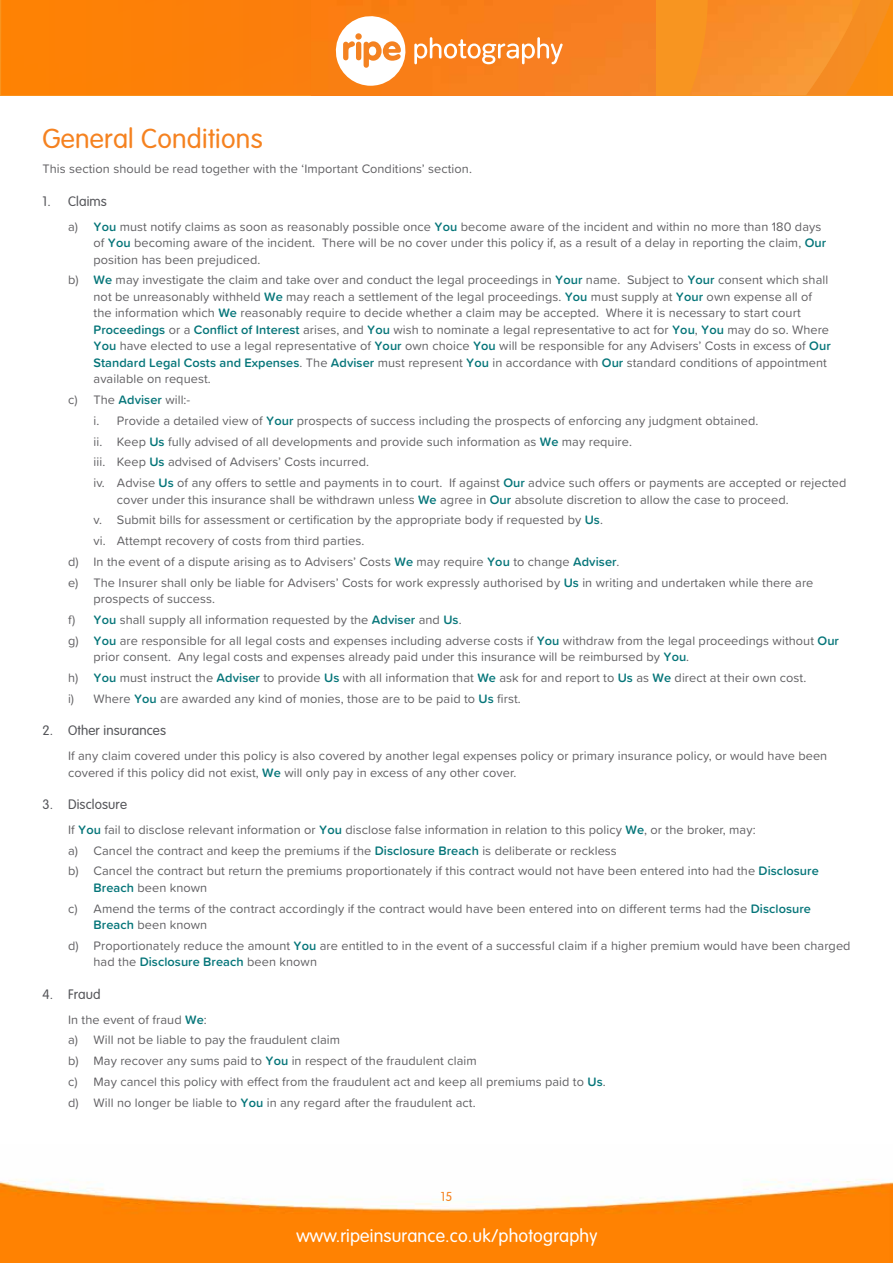
<style>
.page{position:relative;width:893px;height:1263px;background:#fff}
.page>*{position:absolute;margin:0;border:0;box-sizing:border-box;transform-origin:0 0}
.t1{font:300 27px "VAG Rounded Std";letter-spacing:.01em;color:#f58220}
.t2{font:300 18px "VAG Rounded Std";letter-spacing:.01em;color:#fff}
.t3{font:300 13.5px "VAG Rounded Std";letter-spacing:.01em;color:#55565a}
.t4{font:12.75px/20.7px "Proxima Soft";letter-spacing:.005em;color:#626164}
.t5{font:600 12.75px "Proxima Soft";letter-spacing:.005em;color:#057579}
.t6{font:300 12.75px "VAG Rounded Std";color:#f58220}
.s1{font-weight:600;color:#057579}
.s2{font-weight:400;color:#626164}
</style>
<div class="page">
<img style="left:0;top:1179px;width:893px;height:84px">
<svg style="left:0;top:0;width:893px;height:95px;background:#f8901a"></svg>
<img style="left:690px;top:0;width:162px;height:95px">
<img style="left:1px;top:0;width:655px;height:95px">
<svg style="left:336px;top:16px;width:227px;height:70px"></svg>
<svg style="left:355px;top:33px;width:7px;height:7px"></svg>
<h1 class="t1" style="left:43px;top:123px;width:222px">General Conditions</h1>
<p class="t4" style="left:43px;top:158px;width:431px">This section should be read together with the ‘Important Conditions’ section.</p>
<p class="t3" style="left:43px;top:193px;width:66px">1. Claims</p>
<p class="t4" style="left:94px;top:217px;width:734px;line-height:16.5px;text-indent:-26px">a) <span class="s1">You</span> must notify claims as soon as reasonably possible once <span class="s1">You</span> become aware of the incident and within no more than 180 days of <span class="s1">You</span> becoming aware of the incident. There will be no cover under this policy if, as a result of a delay in reporting the claim, <span class="s1">Our </span>position has been prejudiced.</p>
<p class="t4" style="left:94px;top:271px;width:739px;line-height:16.5px;text-indent:-26px">b) <span class="s1">We</span> may investigate the claim and take over and conduct the legal proceedings in <span class="s1">Your</span> name. Subject to <span class="s1">Your</span> consent which shall not be unreasonably withheld <span class="s1">We</span> may reach a settlement of the legal proceedings. <span class="s1">You</span> must supply at <span class="s1">Your</span> own expense all of the information which <span class="s1">We</span> reasonably require to decide whether a claim may be accepted. Where it is necessary to start court <span class="s1">Proceedings</span> or a <span class="s1">Conflict of Interest</span> arises, and <span class="s1">You</span> wish to nominate a legal representative to act for <span class="s1">You</span>, <span class="s1">You</span> may do so. Where <span class="s1">You</span> have elected to use a legal representative of <span class="s1">Your</span> own choice <span class="s1">You</span> will be responsible for any Advisers’ Costs in excess of <span class="s1">Our Standard Legal Costs and Expenses</span>. The <span class="s1">Adviser</span> must represent <span class="s1">You</span> in accordance with <span class="s1">Our</span> standard conditions of appointment available on request.</p>
<p class="t4" style="left:94px;top:389px;width:754px;text-indent:-26px">c) The <span class="s1">Adviser</span> will:-<br>i. Provide a detailed view of <span class="s1">Your</span> prospects of success including the prospects of enforcing any judgment obtained.<br>ii. Keep <span class="s1">Us</span> fully advised of all developments and provide such information as <span class="s1">We</span> may require.<br>iii. Keep <span class="s1">Us</span> advised of Advisers’ Costs incurred.<br>iv. Advise <span class="s1">Us</span> of any offers to settle and payments in to court. If against <span class="s1">Our</span> advice such offers or payments are accepted or rejected</p>
<p class="t4" style="left:117px;top:488px;width:673px">cover under this insurance shall be withdrawn unless <span class="s1">We</span> agree in <span class="s1">Our</span> absolute discretion to allow the case to proceed.</p>
<p class="t4" style="left:94px;top:509px;width:511px">v. Submit bills for assessment or certification by the appropriate body if requested by <span class="s1">Us</span>.</p>
<p class="t4" style="left:94px;top:530px;width:272px">vi. Attempt recovery of costs from third parties.</p>
<p class="t4" style="left:68px;top:551px;width:553px">d) In the event of a dispute arising as to Advisers’ Costs <span class="s1">We</span> may require <span class="s1">You</span> to change <span class="s1">Adviser</span>.</p>
<p class="t4" style="left:68px;top:571px;width:747px">e) The Insurer shall only be liable for Advisers’ Costs for work expressly authorised by <span class="s1">Us</span> in writing and undertaken while there are</p>
<p class="t4" style="left:68px;top:588px;width:772px;text-indent:26px">prospects of success.<br>f) <span class="s1">You</span> shall supply all information requested by the <span class="s1">Adviser</span> and <span class="s1">Us</span>.<br>g) <span class="s1">You</span> are responsible for all legal costs and expenses including adverse costs if <span class="s1">You</span> withdraw from the legal proceedings without <span class="s1">Our</span></p>
<p class="t4" style="left:68px;top:646px;width:740px;text-indent:26px">prior consent. Any legal costs and expenses already paid under this insurance will be reimbursed by <span class="s1">You</span>.<br>h) <span class="s1">You</span> must instruct the <span class="s1">Adviser</span> to provide <span class="s1">Us</span> with all information that <span class="s1">We</span> ask for and report to <span class="s1">Us</span> as <span class="s1">We</span> direct at their own cost. i) Where <span class="s1">You</span> are awarded any kind of monies, those are to be paid to <span class="s1">Us</span> first.</p>
<p class="t3" style="left:43px;top:722px;width:125px">2. Other insurances</p>
<p class="t4" style="left:68px;top:747px;width:761px;line-height:16.5px">If any claim covered under this policy is also covered by another legal expenses policy or primary insurance policy, or would have been covered if this policy did not exist, <span class="s1">We</span> will only pay in excess of any other cover.</p>
<p class="t3" style="left:43px;top:796px;width:86px">3. Disclosure</p>
<p class="t4" style="left:68px;top:818px;width:752px">If <span class="s1">You</span> fail to disclose relevant information or <span class="s1">You</span> disclose false information in relation to this policy <span class="s1">We</span>, or the broker, may:<br>a) Cancel the contract and keep the premiums if the <span class="s1">Disclosure Breach</span> is deliberate or reckless<br>b) Cancel the contract but return the premiums proportionately if this contract would not have been entered into had the <span class="s1">Disclosure</span></p>
<p class="t4" style="left:68px;top:876px;width:744px;text-indent:26px"><span class="s1">Breach</span> been known<br>c) Amend the terms of the contract accordingly if the contract would have been entered into on different terms had the <span class="s1">Disclosure</span></p>
<p class="t4" style="left:68px;top:914px;width:784px;text-indent:26px"><span class="s1">Breach</span> been known<br>d) Proportionately reduce the amount <span class="s1">You</span> are entitled to in the event of a successful claim if a higher premium would have been charged</p>
<p class="t5" style="left:94px;top:952px;width:225px"><span class="s2">had the</span> Disclosure Breach <span class="s2">been known</span></p>
<p class="t3" style="left:43px;top:986px;width:60px">4. Fraud</p>
<p class="t4" style="left:68px;top:1008px;width:539px">In the event of fraud <span class="s1">We</span>:<br>a) Will not be liable to pay the fraudulent claim<br>b) May recover any sums paid to <span class="s1">You</span> in respect of the fraudulent claim<br>c) May cancel this policy with effect from the fraudulent act and keep all premiums paid to <span class="s1">Us</span>. d) Will no longer be liable to <span class="s1">You</span> in any regard after the fraudulent act.</p>
<p class="t6" style="left:441px;top:1189px;width:13px">15</p>
<h2 class="t2" style="left:296px;top:1225px;width:303px">www.ripeinsurance.co.uk/photography</h2>
</div>
